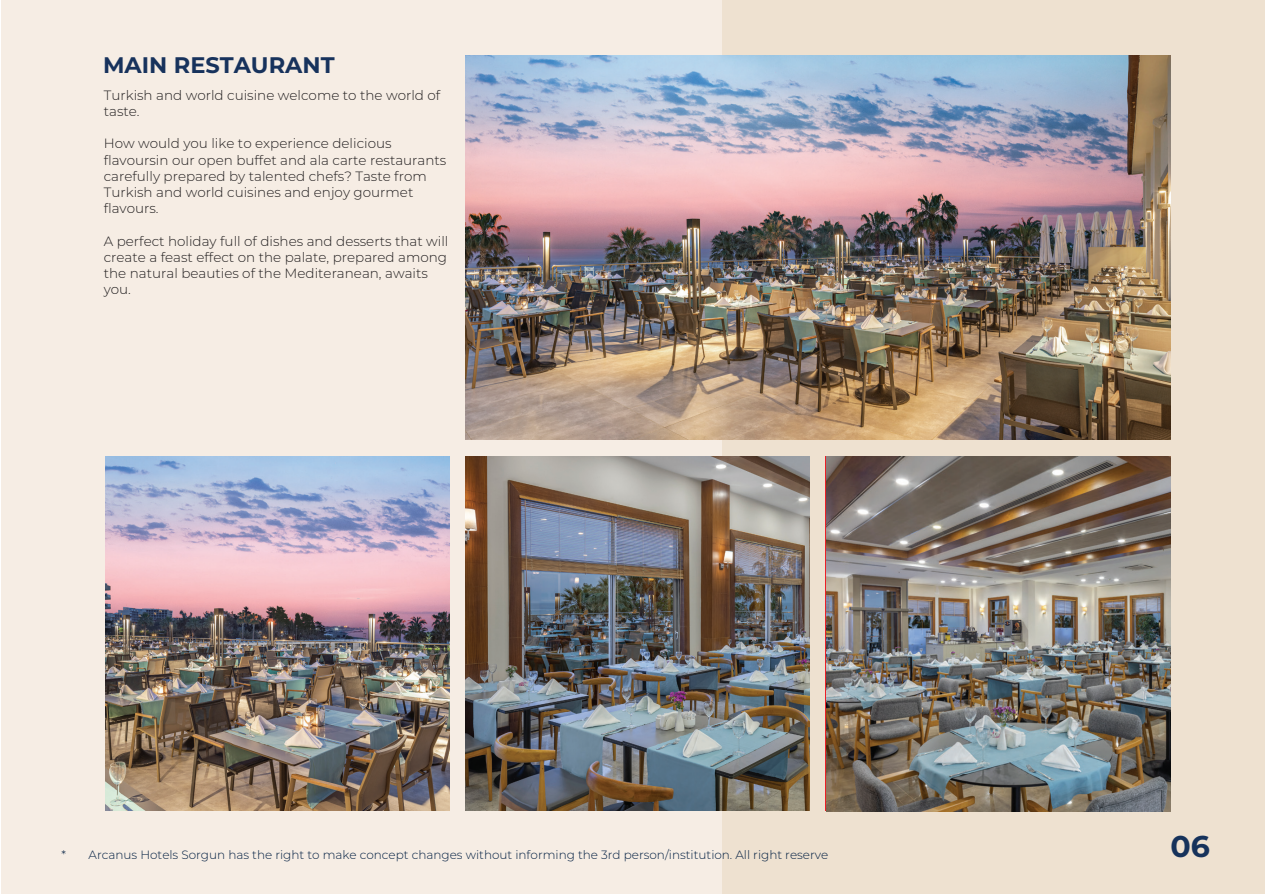
<style>
.page{position:relative;width:1265px;height:895px;background:#fff}
.page>*{position:absolute;margin:0;border:0;box-sizing:border-box;transform-origin:0 0}
.t1{font:700 30px "Montserrat";color:#16325b}
.t2{font:700 22.5px "Montserrat";color:#17325c}
.t3{font:300 13.5px/16.2px "Montserrat";color:#201d1e}
.t4{font:300 12px "Montserrat";color:#011e41}
</style>
<div class="page">
<div style="left:1px;top:0;width:1263px;height:893px;background:#f6ede4"></div>
<div style="left:721px;top:0;width:543px;height:893px;background:#eee1d0"></div>
<img style="left:465px;top:56px;width:705px;height:383px">
<img style="left:105px;top:456px;width:344px;height:354px">
<img style="left:465px;top:456px;width:344px;height:354px">
<img style="left:826px;top:456px;width:344px;height:354px">
<h2 class="t2" style="left:103px;top:49px;width:233px">MAIN RESTAURANT</h2>
<p class="t3" style="left:104px;top:86px;width:338px">Turkish and world cuisine welcome to the world of taste.</p>
<p class="t3" style="left:104px;top:135px;width:344px">How would you like to experience delicious flavoursin our open buffet and ala carte restaurants carefully prepared by talented chefs? Taste from Turkish and world cuisines and enjoy gourmet flavours.</p>
<p class="t3" style="left:104px;top:232px;width:346px">A perfect holiday full of dishes and desserts that will create a feast effect on the palate, prepared among the natural beauties of the Mediteranean, awaits you.</p>
<p class="t4" style="left:62px;top:846px;width:768px">* Arcanus Hotels Sorgun has the right to make concept changes without informing the 3rd person/institution. All right reserve</p>
<h1 class="t1" style="left:1170px;top:824px;width:41px">06</h1>
</div>
